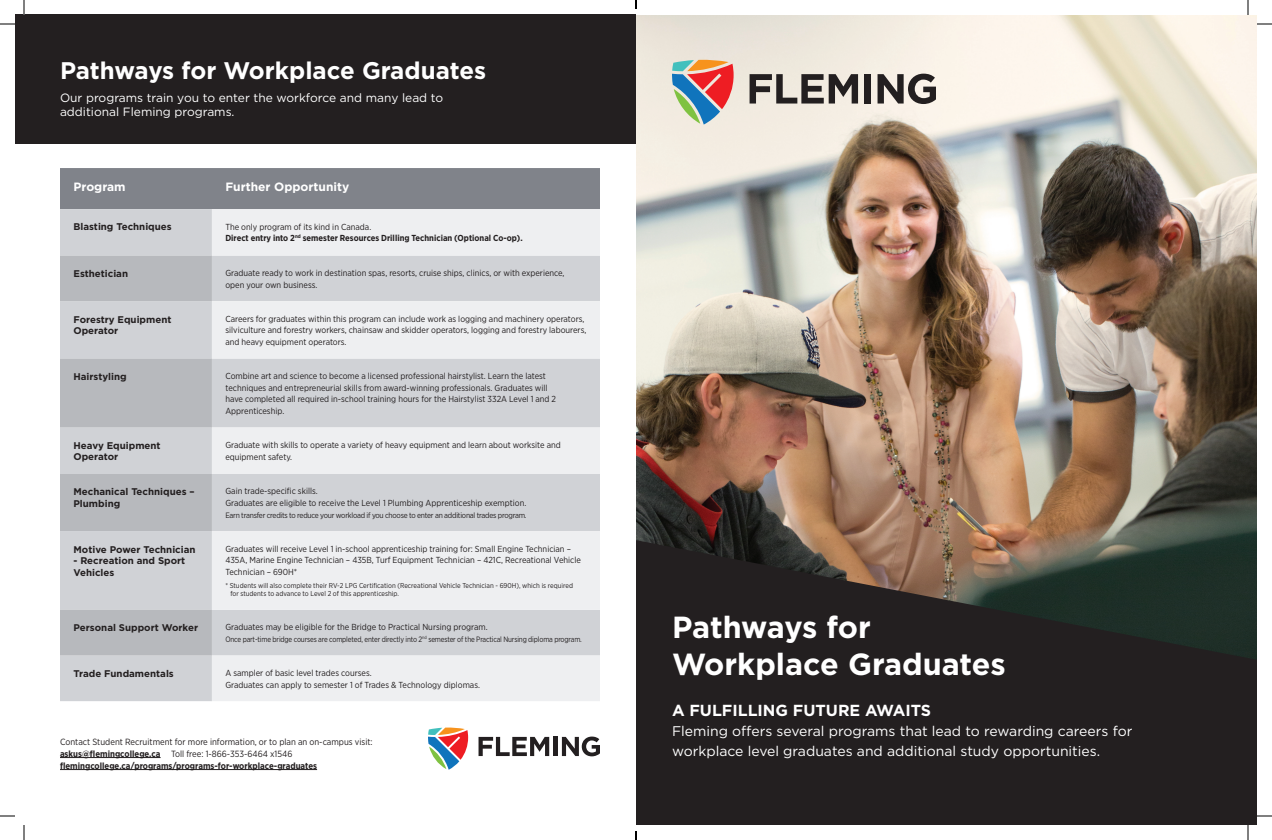
<style>
.page{position:relative;width:1272px;height:840px;background:#fff}
.page>*{position:absolute;margin:0;border:0;box-sizing:border-box;transform-origin:0 0}
.t1{font:700 30.5px/36.6px "Gotham";color:#fff}
.t2{font:700 24px "Gotham";color:#fff}
.t3{font:700 16px "Gotham";color:#fff}
.t4{font:14px/20px "Gotham";color:#fff}
.t5{font:12px/14.4px "Gotham";color:#fff}
.t6{font:700 12px "Gotham";color:#fff}
.t7{font:700 9.7px/11.7px "Gotham";color:#231f20}
.t8{font:9px/12px "Gotham Narrow";color:#231f20}
.t9{font:8.7px/11.7px "Gotham Narrow";color:#231f20}
.t10{font:700 8.7px/11.7px "Gotham Narrow";color:#231f20}
.t11{font:7.8px "Gotham Narrow";letter-spacing:-.03em;color:#231f20;scale:.94 1}
.t12{font:7.8px "Gotham Narrow";letter-spacing:-.03em;color:#231f20}
.t13{font:7px/8.4px "Gotham Narrow";color:#231f20}
.s1{font-weight:400}
.s2{font-weight:700}
</style>
<div class="page">
<img style="left:636px;top:15px;width:621px;height:525px">
<svg style="left:636px;top:540px;width:621px;height:285px;background:#2a2725"></svg>
<div style="left:15px;top:15px;width:621px;height:129px;background:#231f20"></div>
<hr style="left:60px;top:757px;width:101px;height:1px;background:#231f20">
<hr style="left:60px;top:769px;width:257px;height:1px;background:#231f20">
<svg style="left:750px;top:74px;width:108px;height:30px;background:#89847f"></svg>
<div style="left:865px;top:74px;width:6px;height:30px;background:#231f20"></div>
<svg style="left:878px;top:74px;width:58px;height:30px;background:#817b78"></svg>
<svg style="left:672px;top:60px;width:62px;height:65px;background:#b49592"></svg>
<svg style="left:479px;top:737px;width:70px;height:19px"></svg>
<div style="left:553px;top:737px;width:5px;height:19px;background:#231f20"></div>
<svg style="left:562px;top:737px;width:38px;height:19px"></svg>
<svg style="left:428px;top:728px;width:40px;height:42px"></svg>
<div style="left:60px;top:168px;width:540px;height:41px;background:#80838a"></div>
<div style="left:60px;top:209px;width:152px;height:492px;background:#d0d2d6"></div>
<svg style="left:212px;top:209px;width:388px;height:492px;background:#e0e2e5"></svg>
<svg style="left:60px;top:256px;width:152px;height:400px;background:#c2c4c8"></svg>
<svg style="left:0;top:23px;width:15px;height:2px"></svg>
<svg style="left:1257px;top:23px;width:15px;height:2px"></svg>
<svg style="left:0;top:815px;width:15px;height:2px"></svg>
<svg style="left:1257px;top:815px;width:15px;height:2px"></svg>
<svg style="left:23px;top:0;width:2px;height:15px"></svg>
<svg style="left:23px;top:825px;width:2px;height:15px"></svg>
<svg style="left:1247px;top:0;width:2px;height:15px"></svg>
<svg style="left:1247px;top:825px;width:2px;height:15px"></svg>
<svg style="left:635px;top:0;width:2px;height:9px"></svg>
<svg style="left:635px;top:831px;width:2px;height:9px"></svg>
<h2 class="t2" style="left:60px;top:54px;width:428px">Pathways for Workplace Graduates</h2>
<h3 class="t5" style="left:60px;top:90px;width:385px">Our programs train you to enter the workforce and many lead to additional Fleming programs.</h3>
<h3 class="t6" style="left:74px;top:179px;width:54px">Program</h3>
<h3 class="t6" style="left:225px;top:179px;width:125px">Further Opportunity</h3>
<p class="t7" style="left:74px;top:221px;width:100px">Blasting Techniques</p>
<p class="t10" style="left:225px;top:221px;width:299px"><span class="s1">The only program of its kind in Canada.<br></span>Direct entry into 2<sup>nd</sup> semester Resources Drilling Technician (Optional Co-op).</p>
<p class="t7" style="left:74px;top:268px;width:56px">Esthetician</p>
<p class="t9" style="left:225px;top:267px;width:341px">Graduate ready to work in destination spas, resorts, cruise ships, clinics, or with experience, open your own business.</p>
<p class="t7" style="left:74px;top:313px;width:99px">Forestry Equipment<br>Operator</p>
<p class="t9" style="left:225px;top:313px;width:362px">Careers for graduates within this program can include work as logging and machinery operators, silviculture and forestry workers, chainsaw and skidder operators, logging and forestry labourers, and heavy equipment operators.</p>
<p class="t7" style="left:74px;top:370px;width:55px">Hairstyling</p>
<p class="t9" style="left:225px;top:370px;width:332px">Combine art and science to become a licensed professional hairstylist. Learn the latest techniques and entrepreneurial skills from award-winning professionals. Graduates will have completed all required in-school training hours for the Hairstylist 332A Level 1 and 2<br>Apprenticeship.</p>
<p class="t7" style="left:74px;top:439px;width:89px">Heavy Equipment<br>Operator</p>
<p class="t9" style="left:225px;top:439px;width:337px">Graduate with skills to operate a variety of heavy equipment and learn about worksite and equipment safety.</p>
<p class="t7" style="left:74px;top:486px;width:123px">Mechanical Techniques –<br>Plumbing</p>
<p class="t9" style="left:225px;top:485px;width:302px">Gain trade-specific skills.<br>Graduates are eligible to receive the Level 1 Plumbing Apprenticeship exemption.</p>
<p class="t12" style="left:225px;top:510px;width:303px">Earn transfer credits to reduce your workload if you choose to enter an additional trades program.</p>
<p class="t7" style="left:74px;top:543px;width:124px">Motive Power Technician</p>
<p class="t7" style="left:74px;top:555px;width:113px">- Recreation and Sport<br>Vehicles</p>
<p class="t9" style="left:225px;top:543px;width:357px">Graduates will receive Level 1 in-school apprenticeship training for: Small Engine Technician –<br>435A, Marine Engine Technician – 435B, Turf Equipment Technician – 421C, Recreational Vehicle<br>Technician – 690H*</p>
<p class="t13" style="left:230px;top:581px;width:344px;text-indent:-5px">* Students will also complete their RV-2 LPG Certification (Recreational Vehicle Technician - 690H), which is required for students to advance to Level 2 of this apprenticeship.</p>
<p class="t7" style="left:74px;top:622px;width:126px">Personal Support Worker</p>
<p class="t9" style="left:225px;top:621px;width:264px">Graduates may be eligible for the Bridge to Practical Nursing program.</p>
<p class="t11" style="left:225px;top:634px;width:381px">Once part-time bridge courses are completed, enter directly into 2<sup>nd</sup> semester of the Practical Nursing diploma program.</p>
<p class="t7" style="left:74px;top:667px;width:102px">Trade Fundamentals</p>
<p class="t9" style="left:225px;top:667px;width:256px">A sampler of basic level trades courses.<br>Graduates can apply to semester 1 of Trades &amp; Technology diplomas.</p>
<p class="t8" style="left:60px;top:735px;width:314px">Contact Student Recruitment for more information, or to plan an on-campus visit: <span class="s2">askus@flemingcollege.ca</span> Toll free: 1-866-353-6464 x1546 <span class="s2">flemingcollege.ca/programs/programs-for-workplace-graduates</span></p>
<h1 class="t1" style="left:672px;top:609px;width:335px">Pathways for<br>Workplace Graduates</h1>
<h3 class="t3" style="left:672px;top:699px;width:261px">A FULFILLING FUTURE AWAITS</h3>
<h3 class="t4" style="left:672px;top:720px;width:462px">Fleming offers several programs that lead to rewarding careers for workplace level graduates and additional study opportunities.</h3>
</div>
